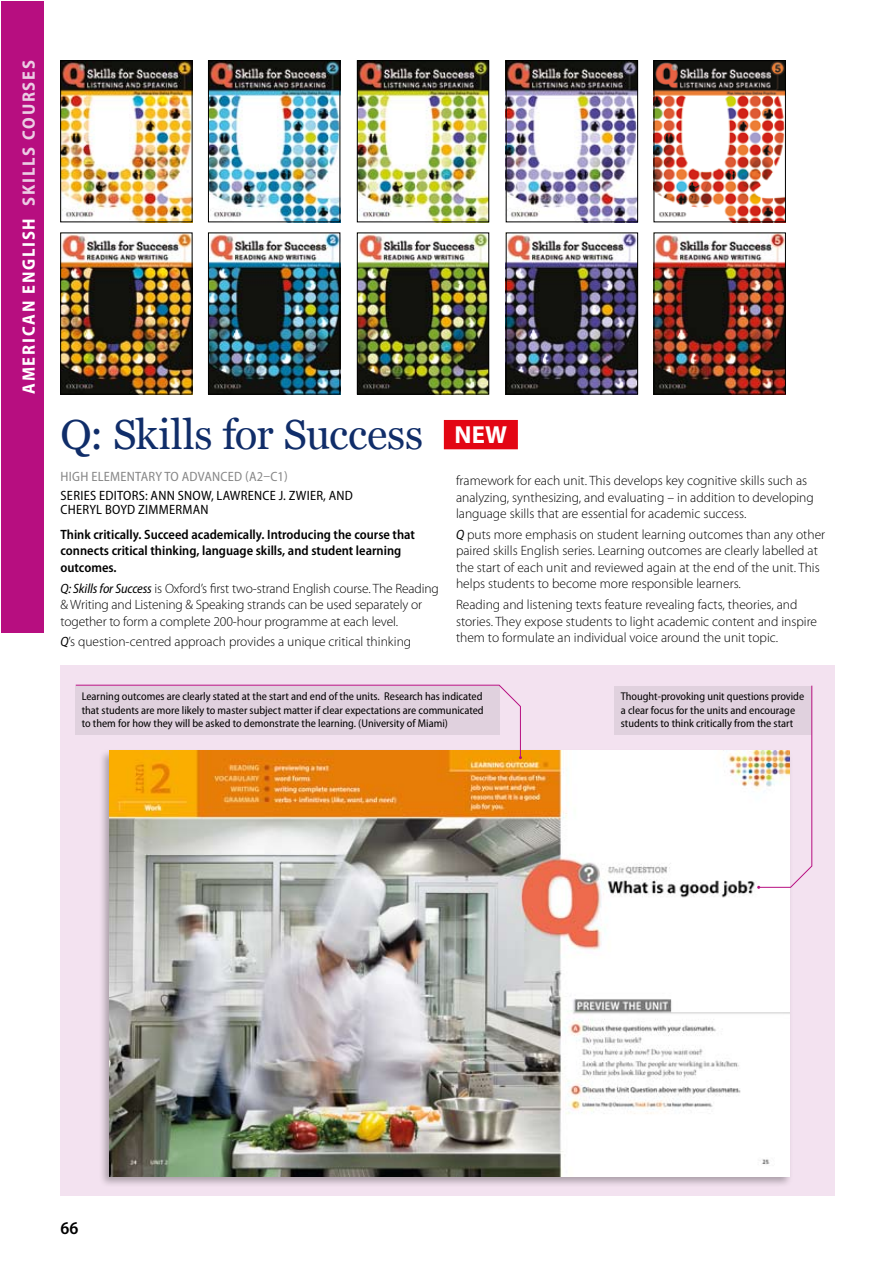
<style>
.page{position:relative;width:894px;height:1264px;background:#fff}
.page>*{position:absolute;margin:0;border:0;box-sizing:border-box;transform-origin:0 0}
.t1{font:42px "Georgia";letter-spacing:-.01em;color:#102d69}
.t2{font:700 24.75px "Myriad Pro";color:#fff}
.t3{font:700 semi-condensed 18px "Myriad Pro";letter-spacing:.095em;color:#fff}
.t4{font:600 semi-condensed 18px "Myriad Pro";color:#000}
.t5{font:300 13.5px/16.5px "Myriad Pro";color:#000}
.t6{font:600 semi-condensed 13.5px/16.5px "Myriad Pro";color:#000}
.t7{font:semi-condensed 13.5px/14.2px "Myriad Pro";letter-spacing:.02em;color:#000}
.t8{font:semi-condensed 13.5px "Myriad Pro";letter-spacing:.02em;color:#878787}
.t9{font:semi-condensed 11.25px/13.5px "Myriad Pro";color:#000;text-align:justify}
.s1{color:#ebcde4}
.s2{font-weight:400;font-style:italic;font-stretch:semi-condensed}
</style>
<div class="page">
<div style="left:60px;top:666px;width:774px;height:530px;background:#f3e2f0"></div>
<div style="left:1px;top:1px;width:42px;height:631px;background:#b70e80"></div>
<img style="left:62px;top:62px;width:128px;height:158px">
<div style="left:60px;top:60px;width:132px;height:162px;border:1px solid #000"></div>
<img style="left:210px;top:235px;width:128px;height:157px">
<div style="left:208px;top:233px;width:132px;height:161px;border:1px solid #000"></div>
<img style="left:508px;top:62px;width:128px;height:158px">
<div style="left:506px;top:60px;width:132px;height:162px;border:1px solid #000"></div>
<img style="left:62px;top:235px;width:128px;height:157px">
<div style="left:60px;top:233px;width:132px;height:161px;border:1px solid #000"></div>
<img style="left:359px;top:62px;width:128px;height:158px">
<div style="left:357px;top:60px;width:132px;height:162px;border:1px solid #000"></div>
<img style="left:508px;top:235px;width:128px;height:157px">
<div style="left:506px;top:233px;width:132px;height:161px;border:1px solid #000"></div>
<img style="left:210px;top:62px;width:128px;height:158px">
<div style="left:208px;top:60px;width:132px;height:162px;border:1px solid #000"></div>
<img style="left:359px;top:235px;width:128px;height:157px">
<div style="left:357px;top:233px;width:132px;height:161px;border:1px solid #000"></div>
<img style="left:656px;top:62px;width:127px;height:158px">
<div style="left:654px;top:60px;width:131px;height:162px;border:1px solid #000"></div>
<img style="left:656px;top:235px;width:127px;height:157px">
<div style="left:654px;top:233px;width:131px;height:161px;border:1px solid #000"></div>
<div style="left:444px;top:420px;width:74px;height:29px;background:#e30613"></div>
<div style="left:98px;top:748px;width:694px;height:439px;background:#000;opacity:.3"></div>
<img style="left:109px;top:751px;width:681px;height:425px">
<div style="left:614px;top:685px;width:198px;height:49px;background:#e0d1de"></div>
<svg style="left:75px;top:684px;width:447px;height:75px"></svg>
<svg style="left:757px;top:685px;width:55px;height:204px"></svg>
<h3 class="t3" style="left:19px;top:394px;width:335px;rotate:-90deg">American English <span class="s1">Skills COurses</span></h3>
<h1 class="t1" style="left:60px;top:409px;width:364px">Q: Skills for Success</h1>
<h2 class="t2" style="left:454px;top:418px;width:54px">NEW</h2>
<p class="t8" style="left:61px;top:470px;width:75px">HIGH ELEMENTARY</p>
<p class="t8" style="left:164px;top:470px;width:125px">TO ADVANCED (A2–C1)</p>
<p class="t7" style="left:61px;top:488px;width:294px">Series editors: Ann Snow, Lawrence J. Zwier, and<br>Cheryl Boyd Zimmerman</p>
<p class="t6" style="left:60px;top:526px;width:356px">Think critically. Succeed academically. Introducing the course that connects critical thinking, language skills, and student learning outcomes.</p>
<p class="t5" style="left:60px;top:580px;width:380px"><span class="s2">Q: Skills for Success</span> is Oxford’s first two-strand English course. The Reading &amp; Writing and Listening &amp; Speaking strands can be used separately or together to form a complete 200-hour programme at each level.</p>
<p class="t5" style="left:60px;top:633px;width:352px"><span class="s2">Q</span>’s question-centred approach provides a unique critical thinking</p>
<p class="t5" style="left:456px;top:473px;width:359px">framework for each unit. This develops key cognitive skills such as analyzing, synthesizing, and evaluating – in addition to developing language skills that are essential for academic success.</p>
<p class="t5" style="left:456px;top:526px;width:371px"><span class="s2">Q</span> puts more emphasis on student learning outcomes than any other paired skills English series. Learning outcomes are clearly labelled at the start of each unit and reviewed again at the end of the unit. This helps students to become more responsible learners.</p>
<p class="t5" style="left:456px;top:596px;width:363px">Reading and listening texts feature revealing facts, theories, and stories. They expose students to light academic content and inspire them to formulate an individual voice around the unit topic.</p>
<p class="t9" style="left:82px;top:690px;width:403px">Learning outcomes are clearly stated at the start and end of the units. Research has indicated that students are more likely to master subject matter if clear expectations are communicated to them for how they will be asked to demonstrate the learning. (University of Miami)</p>
<p class="t9" style="left:621px;top:690px;width:185px;text-align:left">Thought-provoking unit questions provide a clear focus for the units and encourage students to think critically from the start</p>
<h3 class="t4" style="left:60px;top:1218px;width:19px">66</h3>
</div>
